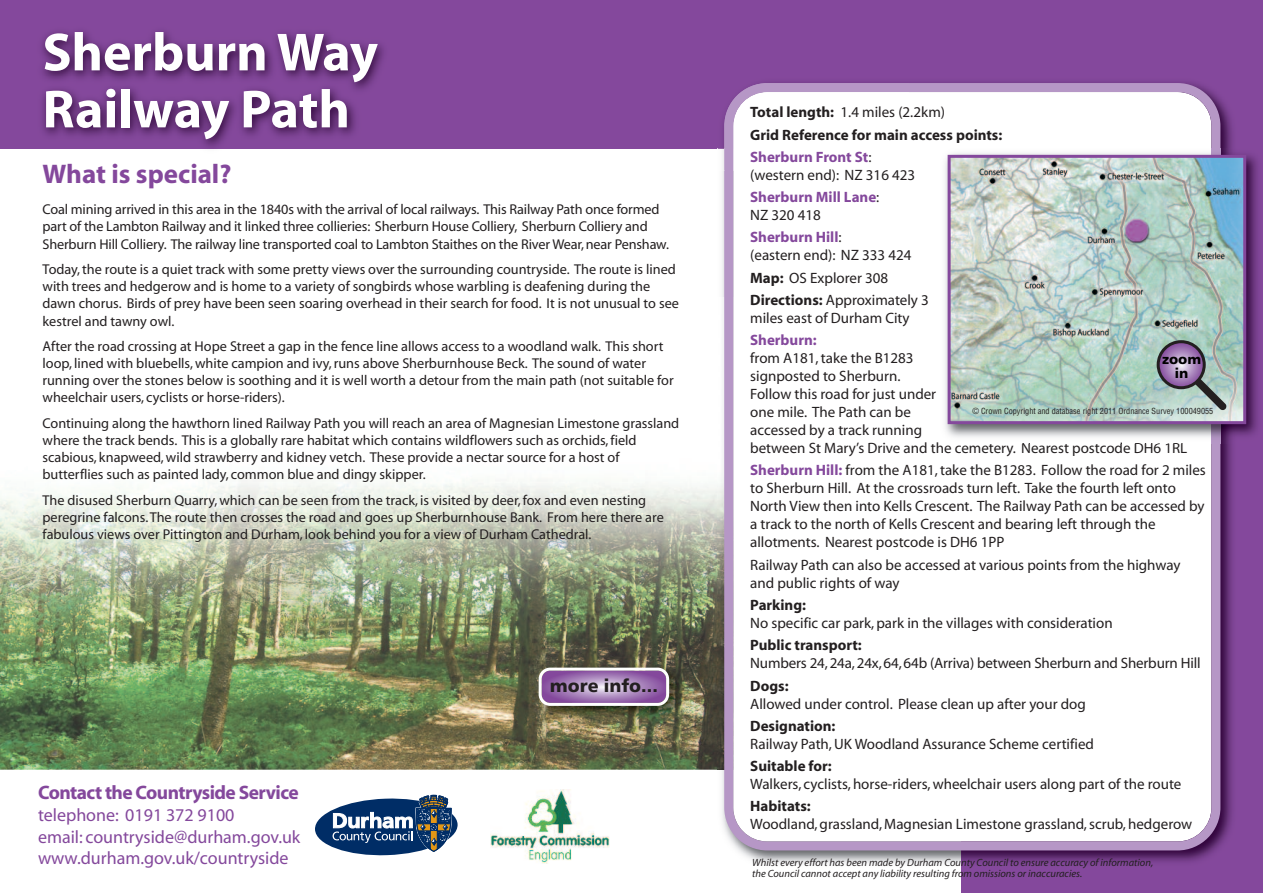
<style>
.page{position:relative;width:1263px;height:893px;background:#fff}
.page>*{position:absolute;margin:0;border:0;box-sizing:border-box;transform-origin:0 0}
.t1{font:700 54px/57px "Myriad";color:#fff}
.t2{font:700 27px "Myriad";color:#84489c}
.t3{font:700 19.5px "Myriad";letter-spacing:-.03em;color:#84489c}
.t4{font:18px/21.6px "Myriad";color:#84489c}
.t5{font:18px "Humanist 777 BT Black B";color:#231f20}
.t6{font:15px/18px "Myriad";color:#231f20}
.t7{font:700 15px/22.2px "Myriad";color:#231f20}
.t8{font:700 15px/22.2px "Myriad";color:#84489c}
.t9{font:14.25px/17.1px "Myriad";color:#231f20}
.t10{font:13.8px/13.5px "Humanist 777 BT Black B";color:#000;text-align:center}
.t11{font:italic 10.5px/10.5px "Myriad";color:#231f20}
.t12{font:condensed 8.25px "Helvetica";color:#231f20}
.s1{font-weight:400}
.s2{color:#84489c}
.s3{font-weight:700;color:#84489c}
.s4{font-weight:400;color:#231f20}
.s5{font-weight:700}
</style>
<div class="page">
<img style="left:0;top:479px;width:718px;height:291px">
<svg style="left:0;top:0;width:1263px;height:149px;background:#7e4395"></svg>
<div style="left:961px;top:0;width:302px;height:893px;background:#84489c"></div>
<img style="left:718px;top:171px;width:243px;height:692px">
<img style="left:961px;top:82px;width:272px;height:780px">
<svg style="left:724px;top:83px;width:496px;height:767px"></svg>
<img style="left:42px;top:76px;width:676px;height:73px">
<img style="left:718px;top:82px;width:191px;height:67px">
<img style="left:733px;top:92px;width:176px;height:79px">
<img style="left:724px;top:83px;width:43px;height:43px">
<img style="left:940px;top:148px;width:318px;height:296px">
<img style="left:952px;top:159px;width:290px;height:261px">
<div style="left:948px;top:155px;width:298px;height:269px;border:3px solid #84489c"></div>
<img style="left:490px;top:790px;width:120px;height:73px">
<svg style="left:315px;top:794px;width:143px;height:61px"></svg>
<svg style="left:1157px;top:340px;width:70px;height:70px;background:#999ea9"></svg>
<img style="left:532px;top:661px;width:156px;height:64px">
<svg style="left:539px;top:668px;width:130px;height:38px;background:#af8ebe"></svg>
<h1 class="t1" style="left:43px;top:28px;width:337px">Sherburn Way<br>Railway Path</h1>
<h2 class="t2" style="left:43px;top:164px;width:190px">What is special?</h2>
<p class="t9" style="left:43px;top:202px;width:628px">Coal mining arrived in this area in the 1840s with the arrival of local railways. This Railway Path once formed part of the Lambton Railway and it linked three collieries: Sherburn House Colliery, Sherburn Colliery and<br>Sherburn Hill Colliery. The railway line transported coal to Lambton Staithes on the River Wear,near Penshaw.</p>
<p class="t9" style="left:43px;top:262px;width:638px">Today,the route is a quiet track with some pretty views over the surrounding countryside. The route is lined with trees and hedgerow and is home to a variety of songbirds whose warbling is deafening during the dawn chorus. Birds of prey have been seen soaring overhead in their search for food. It is not unusual to see kestrel and tawny owl.</p>
<p class="t9" style="left:43px;top:339px;width:633px">After the road crossing at Hope Street a gap in the fence line allows access to a woodland walk. This short loop, lined with bluebells,white campion and ivy,runs above Sherburnhouse Beck. The sound of water running over the stones below is soothing and it is well worth a detour from the main path (not suitable for wheelchair users, cyclists or horse-riders).</p>
<p class="t9" style="left:43px;top:416px;width:638px">Continuing along the hawthorn lined Railway Path you will reach an area of Magnesian Limestone grassland where the track bends. This is a globally rare habitat which contains wildflowers such as orchids,field scabious, knapweed,wild strawberry and kidney vetch. These provide a nectar source for a host of butterflies such as painted lady, common blue and dingy skipper.</p>
<p class="t9" style="left:43px;top:493px;width:623px">The disused Sherburn Quarry,which can be seen from the track, is visited by deer,fox and even nesting peregrine falcons.The route then crosses the road and goes up Sherburnhouse Bank. From here there are fabulous views over Pittington and Durham, look behind you for a view of Durham Cathedral.</p>
<h3 class="t3" style="left:38px;top:785px;width:262px">Contact the Countryside Service</h3>
<p class="t4" style="left:38px;top:806px;width:264px">telephone: 0191 372 9100<br>email: countryside@durham.gov.uk www.durham.gov.uk/countryside</p>
<p class="t5" style="left:550px;top:678px;width:109px">more info...</p>
<p class="t7" style="left:750px;top:103px;width:254px">Total length: <span class="s1">1.4 miles (2.2km)<br></span>Grid Reference for main access points:<br><span class="s2">Sherburn Front St</span><span class="s1">:</span></p>
<p class="t6" style="left:750px;top:165px;width:167px;line-height:22.2px">(western end): NZ 316 423<br><span class="s3">Sherburn Mill Lane</span>:</p>
<p class="t8" style="left:750px;top:205px;width:93px"><span class="s4">NZ 320 418<br></span>Sherburn Hill<span class="s4">:</span></p>
<p class="t6" style="left:750px;top:246px;width:180px;line-height:22.2px">(eastern end): NZ 333 424<br><span class="s5">Map:</span> OS Explorer 308<br><span class="s5">Directions:</span> Approximately 3</p>
<p class="t6" style="left:750px;top:310px;width:161px">miles east of Durham City</p>
<p class="t8" style="left:750px;top:330px;width:68px">Sherburn:</p>
<p class="t6" style="left:750px;top:350px;width:438px">from A181,take the B1283<br>signposted to Sherburn.<br>Follow this road for just under<br>one mile. The Path can be<br>accessed by a track running<br>between St Mary’s Drive and the cemetery. Nearest postcode DH6 1RL</p>
<p class="t6" style="left:750px;top:463px;width:457px"><span class="s3">Sherburn Hill:</span> from the A181,take the B1283. Follow the road for 2 miles to Sherburn Hill. At the crossroads turn left. Take the fourth left onto North View then into Kells Crescent. The Railway Path can be accessed by a track to the north of Kells Crescent and bearing left through the allotments. Nearest postcode is DH6 1PP</p>
<p class="t6" style="left:750px;top:557px;width:432px">Railway Path can also be accessed at various points from the highway and public rights of way</p>
<p class="t7" style="left:750px;top:595px;width:57px">Parking:</p>
<p class="t6" style="left:750px;top:615px;width:364px">No specific car park, park in the villages with consideration</p>
<p class="t7" style="left:750px;top:635px;width:113px">Public transport:</p>
<p class="t6" style="left:750px;top:655px;width:452px">Numbers 24,24a,24x,64,64b (Arriva) between Sherburn and Sherburn Hill</p>
<p class="t7" style="left:750px;top:676px;width:40px">Dogs:</p>
<p class="t6" style="left:750px;top:696px;width:337px">Allowed under control. Please clean up after your dog</p>
<p class="t7" style="left:750px;top:716px;width:87px">Designation:</p>
<p class="t6" style="left:750px;top:736px;width:345px">Railway Path,UK Woodland Assurance Scheme certified</p>
<p class="t7" style="left:750px;top:756px;width:83px">Suitable for:</p>
<p class="t6" style="left:750px;top:776px;width:433px">Walkers, cyclists, horse-riders,wheelchair users along part of the route</p>
<p class="t7" style="left:750px;top:796px;width:62px">Habitats:</p>
<p class="t6" style="left:750px;top:816px;width:444px">Woodland, grassland, Magnesian Limestone grassland,scrub, hedgerow</p>
<p class="t10" style="left:1162px;top:354px;width:41px">zoom in</p>
<p class="t12" style="left:972px;top:407px;width:243px">© Crown Copyright and database right 2011 Ordnance Survey 100049055</p>
<p class="t11" style="left:752px;top:859px;width:403px">Whilst every effort has been made by Durham County Council to ensure accuracy of information, the Council cannot accept any liability resulting from omissions or inaccuracies.</p>
</div>
